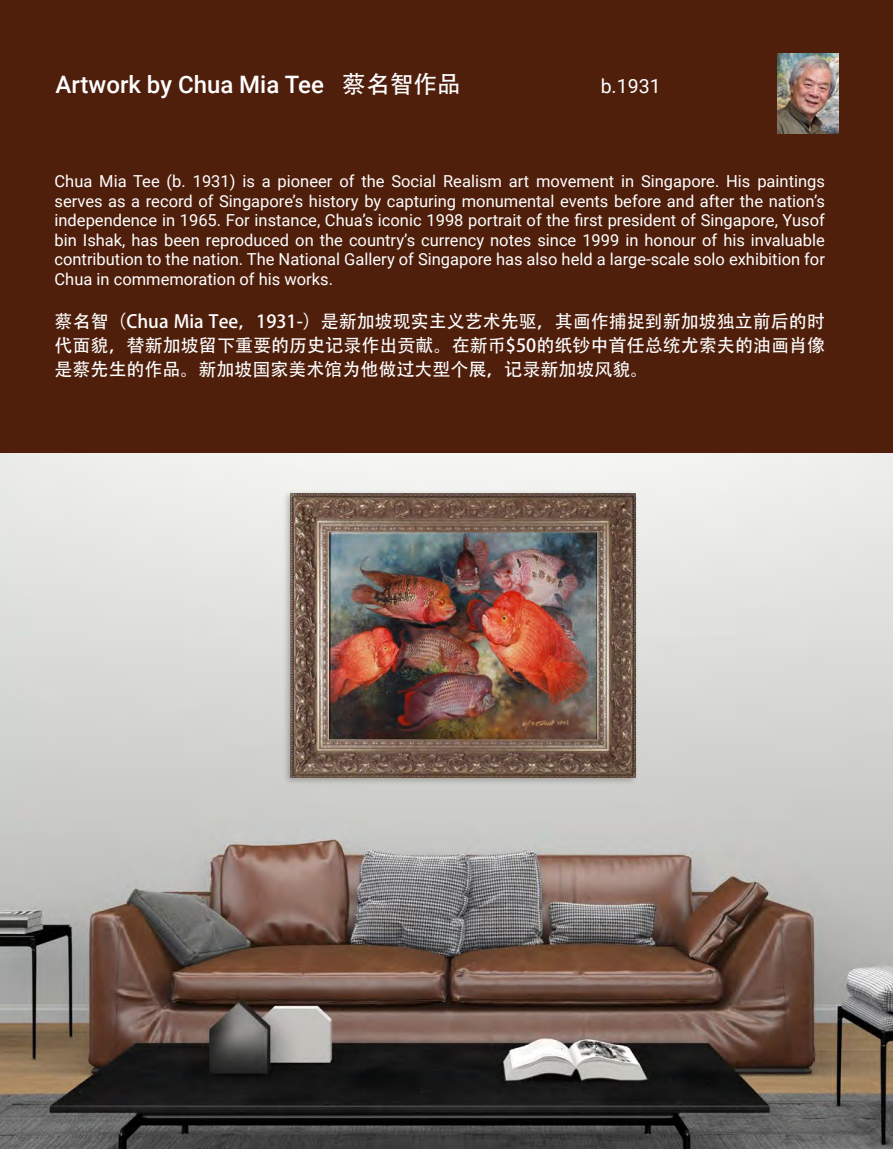
<style>
.page{position:relative;width:893px;height:1149px;background:#fff}
.page>*{position:absolute;margin:0;border:0;box-sizing:border-box;transform-origin:0 0}
.t1{font:500 24px "Roboto";color:#fff}
.t2{font:19.5px "Roboto";color:#fff}
.t3{font:18px/24px "Adobe Heiti Std";color:#fff;text-align:justify}
.t4{font:16.5px/19.5px "Roboto";color:#fff;text-align:justify}
.s1{font-family:"Adobe Heiti Std";font-weight:400}
</style>
<div class="page">
<div style="left:0;top:0;width:893px;height:1148px;background:#4f1f0c"></div>
<img style="left:0;top:453px;width:893px;height:695px">
<img style="left:777px;top:54px;width:62px;height:79px">
<div style="left:283px;top:489px;width:356px;height:296px;background:#000;opacity:.25"></div>
<img style="left:291px;top:493px;width:344px;height:284px">
<h1 class="t1" style="left:56px;top:68px;width:407px">Artwork by Chua Mia Tee <span class="s1">蔡名智作品</span></h1>
<p class="t2" style="left:601px;top:73px;width:61px">b.1931</p>
<p class="t4" style="left:55px;top:171px;width:772px">Chua Mia Tee (b. 1931) is a pioneer of the Social Realism art movement in Singapore. His paintings serves as a record of Singapore’s history by capturing monumental events before and after the nation’s independence in 1965. For instance, Chua’s iconic 1998 portrait of the first president of Singapore, Yusof bin Ishak, has been reproduced on the country’s currency notes since 1999 in honour of his invaluable contribution to the nation. The National Gallery of Singapore has also held a large-scale solo exhibition for Chua in commemoration of his works.</p>
<p class="t3" style="left:55px;top:310px;width:772px">蔡名智（Chua Mia Tee，1931-）是新加坡现实主义艺术先驱，其画作捕捉到新加坡独立前后的时代面貌，替新加坡留下重要的历史记录作出贡献。在新币$50的纸钞中首任总统尤索夫的油画肖像是蔡先生的作品。新加坡国家美术馆为他做过大型个展，记录新加坡风貌。</p>
</div>
